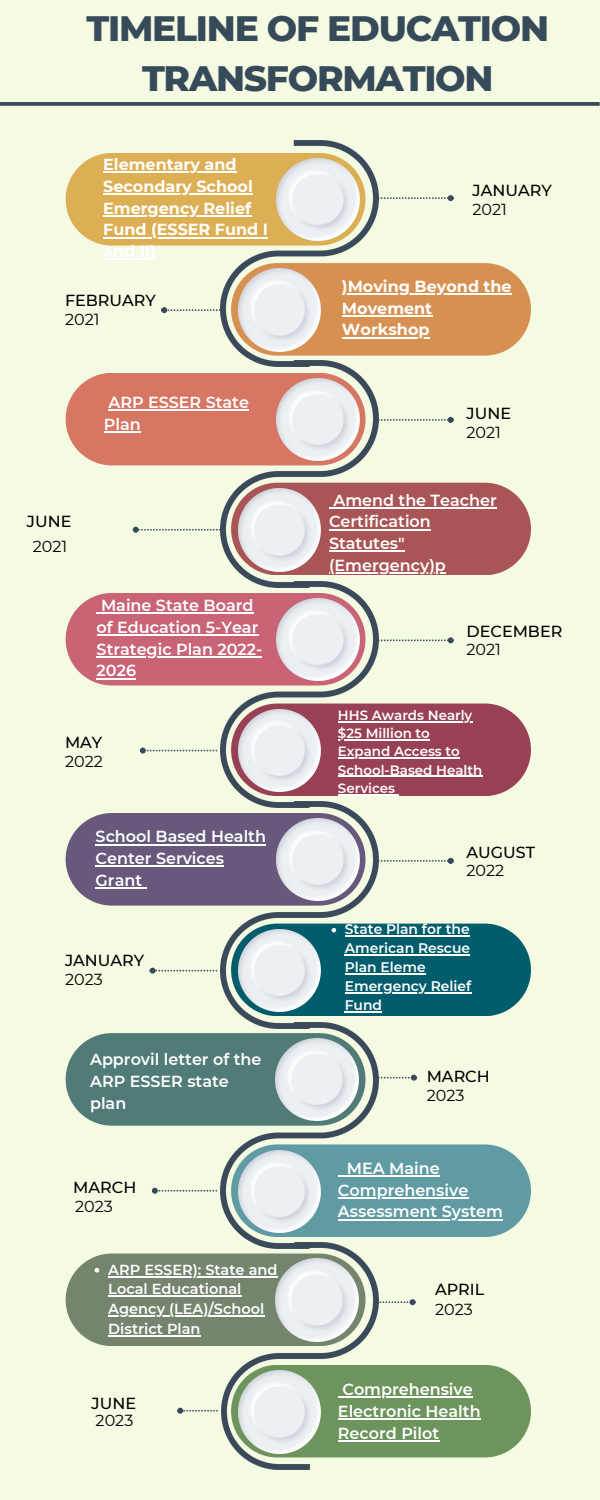
<style>
.page{position:relative;width:600px;height:1500px;background:#f5fae2}
.page>*{position:absolute;margin:0;border:0;box-sizing:border-box;transform-origin:0 0}
.t1{font:800 36px/50.2px "Montserrat";letter-spacing:-.035em;color:#364a5a;text-align:center}
.t2{font:600 16px/21.8px "Montserrat";color:#fff}
.t3{font:700 16px/21.8px "Montserrat";color:#fff}
.t4{font:500 16px "Montserrat";color:#000}
.t5{font:16px "Montserrat";color:#000}
.t6{font:600 14.5px/19.8px "Montserrat";color:#fff}
.t7{font:600 13.9px/18.9px "Montserrat";color:#fff}
.t8{font:600 13.4px/18.2px "Montserrat";color:#fff}
</style>
<div class="page">
<img style="left:221px;top:1028px;width:157px;height:215px">
<img style="left:221px;top:140px;width:157px;height:221px">
<img style="left:221px;top:361px;width:157px;height:220px">
<img style="left:221px;top:581px;width:157px;height:221px">
<img style="left:221px;top:802px;width:157px;height:226px">
<img style="left:221px;top:1243px;width:158px;height:226px">
<div style="left:66px;top:153px;width:300px;height:93px;background:#ddaf54;border-radius:46px"></div>
<img style="left:277px;top:158px;width:82px;height:83px">
<div style="left:66px;top:373px;width:300px;height:92px;background:#d67663;border-radius:46px"></div>
<div style="left:66px;top:593px;width:300px;height:93px;background:#c96477;border-radius:46px"></div>
<div style="left:66px;top:813px;width:300px;height:93px;background:#68597c;border-radius:46px"></div>
<div style="left:66px;top:1033px;width:300px;height:93px;background:#517b77;border-radius:46px"></div>
<div style="left:231px;top:263px;width:300px;height:93px;background:#d69152;border-radius:46px"></div>
<svg style="left:161px;top:307px;width:60px;height:6px"></svg>
<hr style="left:103px;top:172px;width:134px;height:1px;background:#fff">
<hr style="left:103px;top:193px;width:150px;height:2px;background:#fff">
<hr style="left:103px;top:215px;width:148px;height:2px;background:#fff">
<hr style="left:103px;top:237px;width:165px;height:1px;background:#fff">
<hr style="left:103px;top:259px;width:53px;height:1px;background:#fff">
<hr style="left:108px;top:409px;width:141px;height:2px;background:#fff">
<hr style="left:104px;top:431px;width:37px;height:2px;background:#fff">
<hr style="left:101px;top:613px;width:153px;height:1px;background:#fff">
<hr style="left:97px;top:634px;width:161px;height:2px;background:#fff">
<hr style="left:97px;top:656px;width:165px;height:2px;background:#fff">
<hr style="left:97px;top:678px;width:39px;height:1px;background:#fff">
<hr style="left:96px;top:844px;width:170px;height:1px;background:#fff">
<hr style="left:96px;top:866px;width:128px;height:1px;background:#fff">
<hr style="left:96px;top:887px;width:46px;height:2px;background:#fff">
<img style="left:238px;top:269px;width:83px;height:82px">
<hr style="left:342px;top:293px;width:170px;height:2px;background:#fff">
<hr style="left:342px;top:315px;width:90px;height:2px;background:#fff">
<hr style="left:342px;top:337px;width:88px;height:1px;background:#fff">
<img style="left:277px;top:378px;width:82px;height:83px">
<img style="left:277px;top:598px;width:82px;height:83px">
<img style="left:277px;top:818px;width:82px;height:83px">
<img style="left:276px;top:1038px;width:82px;height:83px">
<div style="left:231px;top:483px;width:300px;height:92px;background:#a55;border-radius:46px"></div>
<svg style="left:133px;top:527px;width:88px;height:6px"></svg>
<img style="left:238px;top:489px;width:83px;height:82px">
<hr style="left:333px;top:507px;width:164px;height:2px;background:#fff">
<hr style="left:329px;top:529px;width:102px;height:1px;background:#fff">
<hr style="left:329px;top:551px;width:76px;height:1px;background:#fff">
<hr style="left:329px;top:572px;width:117px;height:2px;background:#fff">
<div style="left:231px;top:704px;width:300px;height:92px;background:#994154;border-radius:46px"></div>
<svg style="left:140px;top:748px;width:77px;height:6px"></svg>
<img style="left:238px;top:709px;width:83px;height:83px">
<hr style="left:338px;top:721px;width:134px;height:1px;background:#fff">
<hr style="left:338px;top:739px;width:92px;height:2px;background:#fff">
<hr style="left:338px;top:758px;width:122px;height:1px;background:#fff">
<hr style="left:338px;top:776px;width:144px;height:1px;background:#fff">
<hr style="left:338px;top:794px;width:57px;height:1px;background:#fff">
<div style="left:231px;top:924px;width:300px;height:92px;background:#015c6b;border-radius:46px"></div>
<svg style="left:150px;top:968px;width:67px;height:6px"></svg>
<img style="left:238px;top:929px;width:83px;height:83px">
<svg style="left:332px;top:928px;width:4px;height:4px"></svg>
<hr style="left:345px;top:936px;width:125px;height:1px;background:#fff">
<hr style="left:345px;top:955px;width:125px;height:1px;background:#fff">
<hr style="left:345px;top:973px;width:81px;height:2px;background:#fff">
<hr style="left:345px;top:992px;width:126px;height:2px;background:#fff">
<hr style="left:345px;top:1011px;width:37px;height:1px;background:#fff">
<div style="left:231px;top:1144px;width:300px;height:93px;background:#609ba4;border-radius:46px"></div>
<svg style="left:152px;top:1188px;width:65px;height:6px"></svg>
<img style="left:238px;top:1150px;width:83px;height:83px">
<svg style="left:338px;top:1175px;width:9px;height:2px"></svg>
<hr style="left:347px;top:1175px;width:93px;height:2px;background:#fff">
<hr style="left:338px;top:1197px;width:130px;height:2px;background:#fff">
<hr style="left:338px;top:1219px;width:165px;height:1px;background:#fff">
<svg style="left:378px;top:417px;width:76px;height:6px"></svg>
<svg style="left:378px;top:637px;width:76px;height:6px"></svg>
<svg style="left:378px;top:858px;width:76px;height:6px"></svg>
<svg style="left:378px;top:1075px;width:39px;height:6px"></svg>
<svg style="left:378px;top:195px;width:76px;height:6px"></svg>
<div style="left:66px;top:1254px;width:300px;height:92px;background:#74846d;border-radius:46px"></div>
<svg style="left:95px;top:1268px;width:4px;height:5px"></svg>
<hr style="left:108px;top:1276px;width:169px;height:1px;background:#fff">
<hr style="left:108px;top:1296px;width:133px;height:1px;background:#fff">
<hr style="left:108px;top:1316px;width:106px;height:1px;background:#fff">
<hr style="left:214px;top:1316px;width:50px;height:1px;background:#fff">
<hr style="left:108px;top:1335px;width:93px;height:2px;background:#fff">
<img style="left:276px;top:1259px;width:82px;height:82px">
<svg style="left:377px;top:1299px;width:39px;height:6px"></svg>
<div style="left:231px;top:1365px;width:300px;height:92px;background:#6d945c;border-radius:46px"></div>
<img style="left:238px;top:1371px;width:83px;height:82px">
<hr style="left:342px;top:1397px;width:131px;height:1px;background:#fff">
<hr style="left:338px;top:1418px;width:143px;height:2px;background:#fff">
<hr style="left:338px;top:1440px;width:101px;height:2px;background:#fff">
<svg style="left:177px;top:1408px;width:41px;height:6px"></svg>
<svg style="left:0;top:102px;width:600px;height:4px;background:#415462"></svg>
<p class="t1" style="left:87px;top:3px;width:464px">TIMELINE OF EDUCATION<br>TRANSFORMATION</p>
<p class="t3" style="left:103px;top:154px;width:166px">Elementary and<br>Secondary School<br>Emergency Relief<br>Fund (ESSER Fund I and II)</p>
<p class="t4" style="left:65px;top:291px;width:92px">FEBRUARY</p>
<p class="t5" style="left:65px;top:310px;width:36px">2021</p>
<p class="t2" style="left:104px;top:391px;width:147px">ARP ESSER State<br>Plan</p>
<p class="t4" style="left:27px;top:511px;width:46px">JUNE</p>
<p class="t5" style="left:33px;top:536px;width:36px">2021</p>
<p class="t2" style="left:97px;top:595px;width:167px">Maine State Board of Education 5-Year<br>Strategic Plan 2022-<br>2026</p>
<p class="t4" style="left:65px;top:733px;width:39px">MAY</p>
<p class="t5" style="left:65px;top:751px;width:39px">2022</p>
<p class="t2" style="left:96px;top:826px;width:172px">School Based Health<br>Center Services<br>Grant</p>
<p class="t4" style="left:65px;top:951px;width:81px">JANUARY</p>
<p class="t5" style="left:65px;top:969px;width:39px">2023</p>
<p class="t2" style="left:90px;top:1048px;width:173px">Approvil letter of the<br>ARP ESSER state plan</p>
<p class="t4" style="left:73px;top:1178px;width:65px">MARCH</p>
<p class="t5" style="left:75px;top:1196px;width:39px">2023</p>
<p class="t6" style="left:108px;top:1260px;width:171px">ARP ESSER): State and<br>Local Educational<br>Agency (LEA)/School<br>District Plan</p>
<p class="t4" style="left:92px;top:1394px;width:46px">JUNE</p>
<p class="t5" style="left:96px;top:1411px;width:39px">2023</p>
<p class="t4" style="left:473px;top:180px;width:81px">JANUARY</p>
<p class="t5" style="left:473px;top:199px;width:36px">2021</p>
<p class="t3" style="left:342px;top:275px;width:171px">)Moving Beyond the<br>Movement<br>Workshop</p>
<p class="t4" style="left:467px;top:403px;width:46px">JUNE</p>
<p class="t5" style="left:467px;top:422px;width:36px">2021</p>
<p class="t2" style="left:329px;top:489px;width:169px">Amend the Teacher<br>Certification<br>Statutes" (Emergency)p</p>
<p class="t4" style="left:467px;top:622px;width:97px">DECEMBER</p>
<p class="t5" style="left:467px;top:639px;width:36px">2021</p>
<p class="t8" style="left:338px;top:706px;width:146px">HHS Awards Nearly $25 Million to<br>Expand Access to<br>School-Based Health<br>Services</p>
<p class="t4" style="left:467px;top:842px;width:70px">AUGUST</p>
<p class="t5" style="left:467px;top:861px;width:39px">2022</p>
<p class="t7" style="left:345px;top:920px;width:128px">State Plan for the<br>American Rescue<br>Plan Eleme<br>Emergency Relief<br>Fund</p>
<p class="t4" style="left:427px;top:1066px;width:65px">MARCH</p>
<p class="t5" style="left:427px;top:1086px;width:39px">2023</p>
<p class="t2" style="left:338px;top:1157px;width:166px;text-indent:9px">MEA Maine<br>Comprehensive<br>Assessment System</p>
<p class="t4" style="left:435px;top:1280px;width:51px">APRIL</p>
<p class="t5" style="left:435px;top:1299px;width:39px">2023</p>
<p class="t2" style="left:338px;top:1378px;width:144px">Comprehensive<br>Electronic Health<br>Record Pilot</p>
</div>
